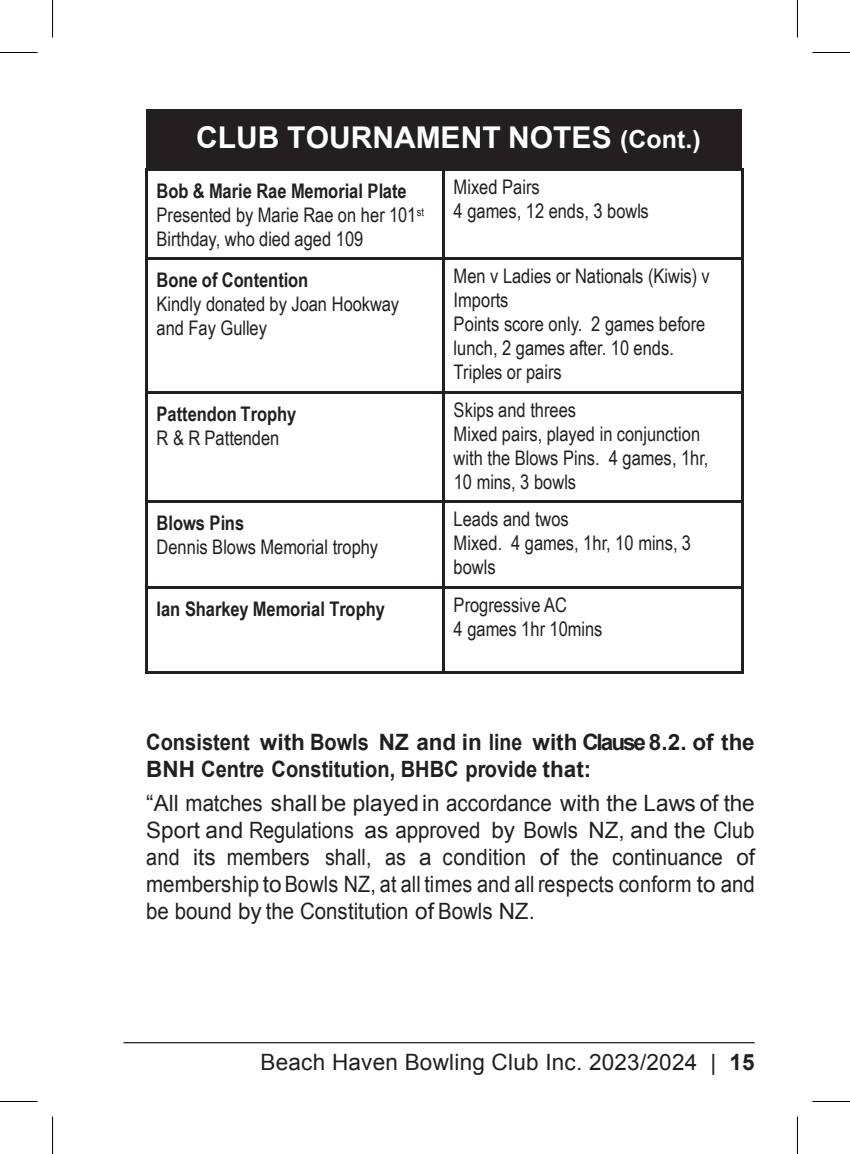
<style>
.page{position:relative;width:850px;height:1154px;background:#fff}
.page>*{position:absolute;margin:0;border:0;box-sizing:border-box;transform-origin:0 0}
.t1{font:700 30px "Arial";color:#fff}
.t2{font:22.5px/27px "Arial";letter-spacing:.01em;color:#231f20;text-align:justify}
.t3{font:700 22.5px/27px "Arial";color:#231f20;scale:.89 1}
.t4{font:20px/24px "Arial Narrow";color:#231f20}
.t5{font:700 20px "Arial Narrow";letter-spacing:-.005em;color:#231f20}
.t6{font:20px "Arial";letter-spacing:-.005em;color:#231f20}
.s1{font-size:25px}
.s2{font-weight:700}
</style>
<div class="page">
<div style="left:146px;top:109px;width:595px;height:60px;background:#231f20"></div>
<hr style="left:150px;top:169px;width:292px;height:2px;background:#231f20">
<hr style="left:444px;top:169px;width:296px;height:2px;background:#231f20">
<hr style="left:145px;top:171px;width:3px;height:86px;background:#231f20">
<hr style="left:442px;top:171px;width:2px;height:86px;background:#231f20">
<hr style="left:740px;top:171px;width:2px;height:86px;background:#231f20">
<hr style="left:148px;top:257px;width:294px;height:3px;background:#231f20">
<hr style="left:444px;top:257px;width:296px;height:3px;background:#231f20">
<hr style="left:145px;top:260px;width:3px;height:131px;background:#231f20">
<hr style="left:442px;top:260px;width:2px;height:131px;background:#231f20">
<hr style="left:740px;top:260px;width:2px;height:131px;background:#231f20">
<hr style="left:148px;top:391px;width:294px;height:3px;background:#231f20">
<hr style="left:444px;top:391px;width:296px;height:3px;background:#231f20">
<hr style="left:145px;top:394px;width:3px;height:107px;background:#231f20">
<hr style="left:442px;top:394px;width:2px;height:107px;background:#231f20">
<hr style="left:740px;top:394px;width:2px;height:107px;background:#231f20">
<hr style="left:148px;top:501px;width:294px;height:2px;background:#231f20">
<hr style="left:444px;top:501px;width:296px;height:2px;background:#231f20">
<hr style="left:145px;top:503px;width:3px;height:83px;background:#231f20">
<hr style="left:442px;top:503px;width:2px;height:83px;background:#231f20">
<hr style="left:740px;top:503px;width:2px;height:83px;background:#231f20">
<hr style="left:148px;top:586px;width:294px;height:2px;background:#231f20">
<hr style="left:444px;top:586px;width:296px;height:2px;background:#231f20">
<hr style="left:145px;top:588px;width:3px;height:84px;background:#231f20">
<hr style="left:148px;top:672px;width:294px;height:2px;background:#231f20">
<hr style="left:442px;top:588px;width:2px;height:84px;background:#231f20">
<hr style="left:444px;top:672px;width:296px;height:2px;background:#231f20">
<hr style="left:740px;top:588px;width:2px;height:84px;background:#231f20">
<hr style="left:123px;top:1042px;width:631px;height:1px;background:#231f20">
<hr style="left:0;top:52px;width:38px;height:1px;background:#000">
<hr style="left:812px;top:52px;width:37px;height:1px;background:#000">
<hr style="left:0;top:1101px;width:38px;height:1px;background:#000">
<hr style="left:812px;top:1101px;width:37px;height:1px;background:#000">
<hr style="left:52px;top:0;width:1px;height:38px;background:#000">
<hr style="left:52px;top:1116px;width:1px;height:38px;background:#000">
<hr style="left:796px;top:0;width:1px;height:38px;background:#000">
<hr style="left:796px;top:1116px;width:1px;height:38px;background:#000">
<h1 class="t1" style="left:196px;top:118px;width:505px">CLUB TOURNAMENT NOTES <span class="s1">(Cont.)</span></h1>
<p class="t4" style="left:156px;top:179px;width:269px"><span class="s2">Bob &amp; Marie Rae Memorial Plate<br></span>Presented by Marie Rae on her 101<sup>st<br></sup>Birthday, who died aged 109</p>
<p class="t4" style="left:453px;top:174px;width:197px">Mixed Pairs<br>4 games, 12 ends, 3 bowls</p>
<p class="t5" style="left:156px;top:265px;width:153px">Bone of Contention</p>
<p class="t4" style="left:156px;top:291px;width:244px">Kindly donated by Joan Hookway and Fay Gulley</p>
<p class="t4" style="left:453px;top:263px;width:257px">Men v Ladies or Nationals (Kiwis) v<br>Imports<br>Points score only. 2 games before lunch, 2 games after. 10 ends.<br>Triples or pairs</p>
<p class="t5" style="left:156px;top:399px;width:141px">Pattendon Trophy</p>
<p class="t4" style="left:156px;top:426px;width:124px">R &amp; R Pattenden</p>
<p class="t5" style="left:156px;top:508px;width:89px">Blows Pins</p>
<p class="t4" style="left:156px;top:534px;width:223px">Dennis Blows Memorial trophy</p>
<p class="t4" style="left:453px;top:397px;width:256px">Skips and threes<br>Mixed pairs, played in conjunction with the Blows Pins. 4 games, 1hr,<br>10 mins, 3 bowls</p>
<p class="t4" style="left:453px;top:506px;width:239px">Leads and twos<br>Mixed. 4 games, 1hr, 10 mins, 3 bowls</p>
<p class="t5" style="left:156px;top:594px;width:230px">Ian Sharkey Memorial Trophy</p>
<p class="t4" style="left:453px;top:592px;width:150px">Progressive AC<br>4 games 1hr 10mins</p>
<p class="t3" style="left:146px;top:729px;width:685px">Consistent with Bowls NZ and in line with Clause 8.2. of the<br>BNH Centre Constitution, BHBC provide that:</p>
<p class="t2" style="left:146px;top:789px;width:610px">“All matches shall be played in accordance with the Laws of the Sport and Regulations as approved by Bowls NZ, and the Club and its members shall, as a condition of the continuance of membership toBowls NZ, at all times and all respects conform to and be bound by the Constitution of Bowls NZ.</p>
<p class="t2" style="left:260px;top:1049px;width:495px">Beach Haven Bowling Club Inc. 2023/2024 | <span class="s2">15</span></p>
<p class="t6" style="left:321px;top:1057px;width:434px">BEACH HAVEN BOWLING CLUB (2023 – 2024)</p>
</div>
